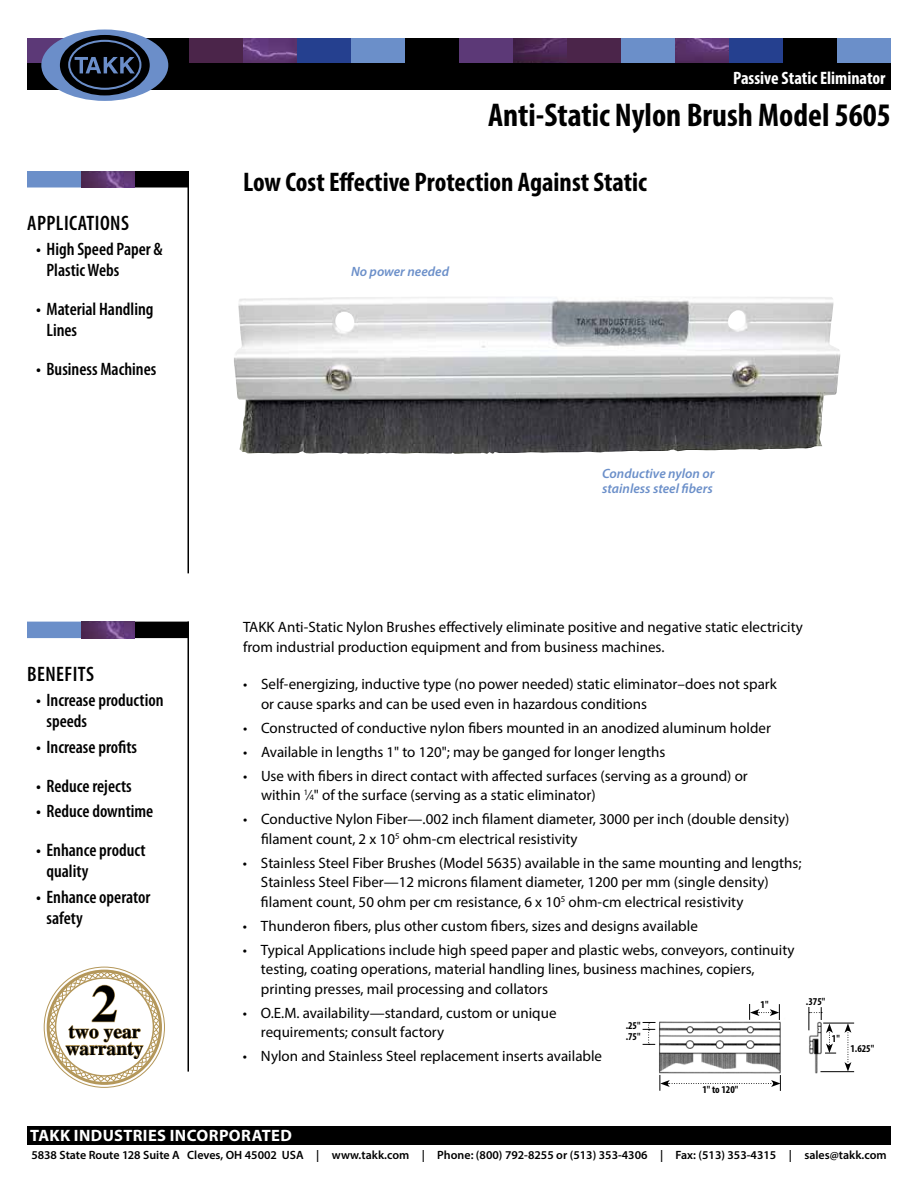
<style>
.page{position:relative;width:918px;height:1188px;background:#fff}
.page>*{position:absolute;margin:0;border:0;box-sizing:border-box;transform-origin:0 0}
.t1{font:700 52.5px "Times";color:#000}
.t2{font:700 condensed 33px "Myriad Pro";color:#000}
.t3{font:700 condensed 27px "Myriad Pro";color:#000}
.t4{font:600 condensed 21px "Myriad Pro";letter-spacing:.02em;color:#000}
.t5{font:700 19.5px/16.5px "Times";color:#000}
.t6{font:600 condensed 18px/21px "Myriad Pro";color:#000}
.t7{font:700 condensed 18px "Myriad Pro";color:#fff}
.t8{font:700 16.5px "Myriad Pro";letter-spacing:.025em;color:#fff}
.t9{font:15px/19.5px "Myriad Pro";color:#000}
.t10{font:italic 600 13.5px/15px "Myriad Pro";color:#6b8fc9}
.t11{font:600 12px "Myriad Pro";color:#000}
.t12{font:700 condensed 10.5px/11.1px "Myriad Pro";color:#000}
.s1{font-size:8.25px}
</style>
<div class="page">
<img style="left:234px;top:297px;width:606px;height:157px">
<div style="left:27px;top:38px;width:54px;height:26px;background:#5c3977"></div>
<div style="left:459px;top:39px;width:54px;height:25px;background:#5c3977"></div>
<div style="left:189px;top:39px;width:54px;height:25px;background:#4b254a"></div>
<div style="left:567px;top:39px;width:54px;height:25px;background:#4b254a"></div>
<div style="left:837px;top:39px;width:54px;height:25px;background:#6b8fc9"></div>
<div style="left:621px;top:39px;width:54px;height:25px;background:#6b8fc9"></div>
<div style="left:135px;top:39px;width:54px;height:25px;background:#000"></div>
<div style="left:351px;top:39px;width:54px;height:25px;background:#6b8fc9"></div>
<img style="left:513px;top:39px;width:54px;height:25px">
<img style="left:243px;top:39px;width:54px;height:25px">
<div style="left:297px;top:39px;width:54px;height:25px;background:#25408f"></div>
<img style="left:675px;top:39px;width:54px;height:25px">
<div style="left:729px;top:39px;width:54px;height:25px;background:#25408f"></div>
<div style="left:405px;top:39px;width:54px;height:25px;background:#000"></div>
<div style="left:783px;top:39px;width:54px;height:25px;background:#000"></div>
<div style="left:27px;top:64px;width:864px;height:26px;background:#000"></div>
<div style="left:27px;top:1126px;width:864px;height:19px;background:#000"></div>
<svg style="left:27px;top:622px;width:54px;height:16px"></svg>
<svg style="left:135px;top:622px;width:53px;height:16px"></svg>
<img style="left:81px;top:622px;width:54px;height:16px">
<div style="left:41px;top:29px;width:127px;height:72px;background:#6b8ec9;border-radius:50%"></div>
<div style="left:60px;top:35px;width:90px;height:60px;background:#000;border-radius:50%"></div>
<div style="left:68px;top:40px;width:73px;height:50px;border:2px solid #6b8ec9;border-radius:50%"></div>
<svg style="left:75px;top:57px;width:60px;height:16px"></svg>
<svg style="left:27px;top:171px;width:54px;height:17px"></svg>
<svg style="left:135px;top:171px;width:53px;height:17px"></svg>
<img style="left:81px;top:171px;width:54px;height:17px">
<hr style="left:188px;top:171px;width:1px;height:402px;background:#000">
<hr style="left:188px;top:622px;width:1px;height:450px;background:#000">
<svg style="left:49px;top:971px;width:111px;height:111px"></svg>
<img style="left:655px;top:1021px;width:177px;height:61px">
<hr style="left:823px;top:1023px;width:31px;height:1px;background:#000">
<hr style="left:820px;top:1071px;width:34px;height:1px;background:#000">
<svg style="left:660px;top:1075px;width:121px;height:16px"></svg>
<svg style="left:749px;top:1004px;width:31px;height:16px"></svg>
<svg style="left:808px;top:1007px;width:28px;height:47px"></svg>
<svg style="left:844px;top:1023px;width:7px;height:49px"></svg>
<svg style="left:643px;top:1022px;width:12px;height:23px"></svg>
<p class="t7" style="left:733px;top:66px;width:154px">Passive Static Eliminator</p>
<h3 class="t4" style="left:27px;top:210px;width:103px">APPLICATIONS</h3>
<p class="t6" style="left:46px;top:239px;width:118px;text-indent:-10px">• High Speed Paper &amp;<br>Plastic Webs</p>
<p class="t6" style="left:46px;top:299px;width:109px;text-indent:-10px">• Material Handling<br>Lines</p>
<p class="t6" style="left:36px;top:359px;width:122px">• Business Machines</p>
<h3 class="t4" style="left:27px;top:661px;width:68px">BENEFITS</h3>
<p class="t6" style="left:46px;top:689px;width:119px;text-indent:-10px">• Increase production speeds</p>
<p class="t6" style="left:36px;top:736px;width:103px">• Increase profits</p>
<p class="t6" style="left:36px;top:775px;width:97px">• Reduce rejects</p>
<p class="t6" style="left:36px;top:800px;width:119px">• Reduce downtime</p>
<p class="t6" style="left:46px;top:839px;width:100px;text-indent:-10px">• Enhance product quality</p>
<p class="t6" style="left:46px;top:886px;width:106px;text-indent:-10px">• Enhance operator safety</p>
<h1 class="t1" style="left:91px;top:973px;width:28px">2</h1>
<h3 class="t5" style="left:66px;top:1024px;width:79px">two year warranty</h3>
<h2 class="t2" style="left:488px;top:95px;width:404px">Anti-Static Nylon Brush Model 5605</h2>
<h3 class="t3" style="left:243px;top:165px;width:405px">Low Cost Effective Protection Against Static</h3>
<p class="t10" style="left:351px;top:263px;width:100px">No power needed</p>
<p class="t10" style="left:602px;top:466px;width:114px">Conductive nylon or stainless steel fibers</p>
<p class="t9" style="left:243px;top:617px;width:561px">TAKK Anti-Static Nylon Brushes effectively eliminate positive and negative static electricity from industrial production equipment and from business machines.</p>
<p class="t9" style="left:261px;top:674px;width:517px;text-indent:-18px">• Self-energizing, inductive type (no power needed) static eliminator–does not spark or cause sparks and can be used even in hazardous conditions</p>
<p class="t9" style="left:243px;top:718px;width:529px">• Constructed of conductive nylon fibers mounted in an anodized aluminum holder</p>
<p class="t9" style="left:243px;top:742px;width:424px">• Available in lengths 1" to 120"; may be ganged for longer lengths</p>
<p class="t9" style="left:261px;top:766px;width:488px;text-indent:-18px">• Use with fibers in direct contact with affected surfaces (serving as a ground) or within <sup>1</sup>⁄<span class="s1">4</span>" of the surface (serving as a static eliminator)</p>
<p class="t9" style="left:261px;top:809px;width:530px;text-indent:-18px">• Conductive Nylon Fiber—.002 inch filament diameter, 3000 per inch (double density) filament count, 2 x 10<sup>5</sup> ohm-cm electrical resistivity</p>
<p class="t9" style="left:261px;top:853px;width:542px;text-indent:-18px">• Stainless Steel Fiber Brushes (Model 5635) available in the same mounting and lengths;<br>Stainless Steel Fiber—12 microns filament diameter, 1200 per mm (single density) filament count, 50 ohm per cm resistance, 6 x 10<sup>5</sup> ohm-cm electrical resistivity</p>
<p class="t9" style="left:243px;top:916px;width:456px">• Thunderon fibers, plus other custom fibers, sizes and designs available</p>
<p class="t9" style="left:261px;top:940px;width:535px;text-indent:-18px">• Typical Applications include high speed paper and plastic webs, conveyors, continuity testing, coating operations, material handling lines, business machines, copiers, printing presses, mail processing and collators</p>
<p class="t9" style="left:261px;top:1003px;width:297px;text-indent:-18px">• O.E.M. availability—standard, custom or unique requirements; consult factory</p>
<p class="t9" style="left:243px;top:1046px;width:361px">• Nylon and Stainless Steel replacement inserts available</p>
<p class="t12" style="left:702px;top:1084px;width:37px">1" to 120"</p>
<p class="t12" style="left:761px;top:999px;width:9px">1"</p>
<p class="t12" style="left:806px;top:996px;width:21px">.375"</p>
<p class="t12" style="left:626px;top:1020px;width:16px">.25" .75"</p>
<p class="t12" style="left:832px;top:1032px;width:9px">1"</p>
<p class="t12" style="left:850px;top:1043px;width:25px">1.625"</p>
<p class="t8" style="left:30px;top:1125px;width:263px">TAKK INDUSTRIES INCORPORATED</p>
<p class="t11" style="left:31px;top:1148px;width:857px">5838 State Route 128 Suite A Cleves, OH 45002 USA | www.takk.com | Phone: (800) 792-8255 or (513) 353-4306 | Fax: (513) 353-4315 | sales@takk.com</p>
</div>
